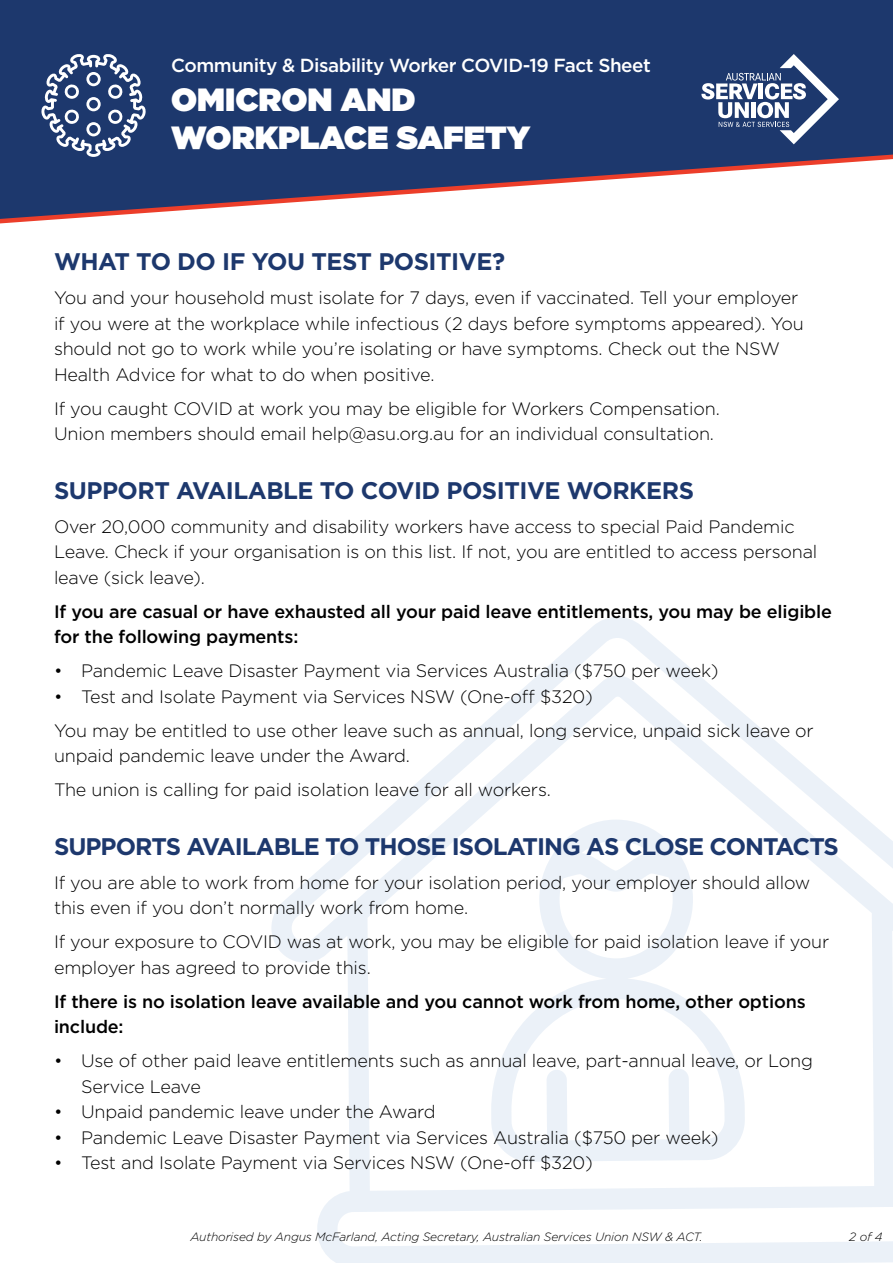
<style>
.page{position:relative;width:893px;height:1263px;background:#fff}
.page>*{position:absolute;margin:0;border:0;box-sizing:border-box;transform-origin:0 0}
.t1{font:900 32.1px/38.5px "Gotham";color:#fff}
.t2{font:700 24px "Gotham";letter-spacing:-.02em;color:#1d386d}
.t3{font:700 24px "Gotham";letter-spacing:-.04em;color:#1d386d}
.t4{font:500 18.9px "Gotham";letter-spacing:-.025em;color:#fff}
.t5{font:300 18px/25.5px "Gotham";letter-spacing:-.01em;color:#000}
.t6{font:500 18px/25.5px "Gotham";letter-spacing:-.01em;color:#000}
.t7{font:italic 300 12px "Gotham";letter-spacing:-.01em;color:#000}
</style>
<div class="page">
<svg style="left:271px;top:617px;width:622px;height:646px"></svg>
<svg style="left:491px;top:819px;width:254px;height:343px"></svg>
<div style="left:0;top:0;width:893px;height:150px;background:#1d386d"></div>
<svg style="left:701px;top:54px;width:138px;height:90px"></svg>
<svg style="left:0;top:150px;width:893px;height:74px"></svg>
<svg style="left:41px;top:54px;width:105px;height:103px"></svg>
<p class="t4" style="left:171px;top:53px;width:481px">Community &amp; Disability Worker COVID-19 Fact Sheet</p>
<h1 class="t1" style="left:171px;top:80px;width:361px">OMICRON AND<br>WORKPLACE SAFETY</h1>
<h2 class="t2" style="left:54px;top:246px;width:453px">WHAT TO DO IF YOU TEST POSITIVE?</h2>
<p class="t5" style="left:54px;top:284px;width:751px">You and your household must isolate for 7 days, even if vaccinated. Tell your employer if you were at the workplace while infectious (2 days before symptoms appeared). You should not go to work while you’re isolating or have symptoms. Check out the NSW Health Advice for what to do when positive.</p>
<p class="t5" style="left:54px;top:395px;width:667px">If you caught COVID at work you may be eligible for Workers Compensation.<br>Union members should email help@asu.org.au for an individual consultation.</p>
<h2 class="t2" style="left:54px;top:474px;width:642px">SUPPORT AVAILABLE TO COVID POSITIVE WORKERS</h2>
<p class="t5" style="left:54px;top:513px;width:765px">Over 20,000 community and disability workers have access to special Paid Pandemic<br>Leave. Check if your organisation is on this list. If not, you are entitled to access personal leave (sick leave).</p>
<p class="t6" style="left:54px;top:598px;width:779px">If you are casual or have exhausted all your paid leave entitlements, you may be eligible for the following payments:</p>
<p class="t5" style="left:54px;top:658px;width:666px">• Pandemic Leave Disaster Payment via Services Australia ($750 per week)</p>
<p class="t5" style="left:54px;top:679px;width:761px;line-height:34px">• Test and Isolate Payment via Services NSW (One-off $320)<br>You may be entitled to use other leave such as annual, long service, unpaid sick leave or</p>
<p class="t5" style="left:54px;top:738px;width:498px;line-height:34px">unpaid pandemic leave under the Award.<br>The union is calling for paid isolation leave for all workers.</p>
<h2 class="t3" style="left:54px;top:830px;width:786px">SUPPORTS AVAILABLE TO THOSE ISOLATING AS CLOSE CONTACTS</h2>
<p class="t5" style="left:54px;top:869px;width:758px">If you are able to work from home for your isolation period, your employer should allow this even if you don’t normally work from home.</p>
<p class="t5" style="left:54px;top:929px;width:777px">If your exposure to COVID was at work, you may be eligible for paid isolation leave if your employer has agreed to provide this.</p>
<p class="t6" style="left:54px;top:988px;width:753px">If there is no isolation leave available and you cannot work from home, other options include:</p>
<p class="t5" style="left:81px;top:1048px;width:733px;text-indent:-27px">• Use of other paid leave entitlements such as annual leave, part-annual leave, or Long<br>Service Leave</p>
<p class="t5" style="left:54px;top:1099px;width:383px">• Unpaid pandemic leave under the Award</p>
<p class="t5" style="left:54px;top:1124px;width:666px">• Pandemic Leave Disaster Payment via Services Australia ($750 per week)</p>
<p class="t5" style="left:54px;top:1150px;width:540px">• Test and Isolate Payment via Services NSW (One-off $320)</p>
<p class="t7" style="left:190px;top:1229px;width:514px">Authorised by Angus McFarland, Acting Secretary, Australian Services Union NSW &amp; ACT.</p>
<p class="t7" style="left:849px;top:1229px;width:35px">2 of 4</p>
</div>
